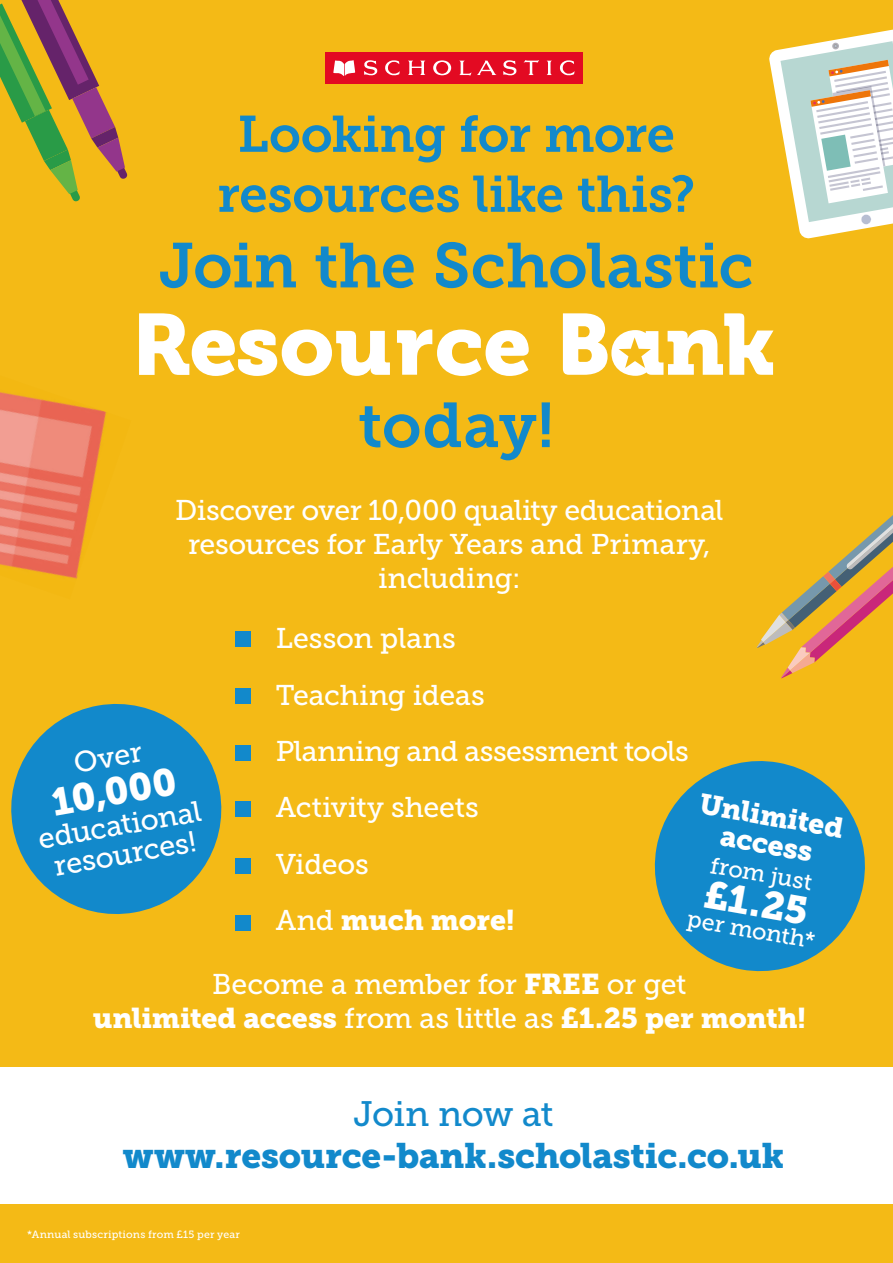
<style>
.page{position:relative;width:893px;height:1263px;background:#f4ba16}
.page>*{position:absolute;margin:0;border:0;box-sizing:border-box;transform-origin:0 0}
.t1{font:63px "Museo Slab 700";letter-spacing:-.005em;color:#1289cb}
.t2{font:51px/60px "Museo Slab 700";letter-spacing:-.01em;color:#1289cb;text-align:center}
.t3{font:38.7px "Museo Slab 900";color:#fff}
.t4{font:38.25px "Museo Slab 900";color:#fff}
.t5{font:35.25px "Museo Slab 900";letter-spacing:-.005em;color:#1289cb}
.t6{font:35.25px "Museo Slab 500";letter-spacing:-.02em;color:#1289cb}
.t7{font:29.1px/29.1px "Museo Slab 500";color:#fff;text-align:center}
.t8{font:28.5px/56.4px "Museo Slab 500";letter-spacing:-.015em;color:#fff;text-align:center}
.t9{font:28.5px "Museo Slab 900";letter-spacing:-.005em;color:#fff}
.t10{font:28.35px/28.3px "Museo Slab 900";color:#fff;text-align:center}
.t11{font:23.25px "Museo Slab 500";color:#fff}
.t12{font:10.5px "Museo Slab 500";letter-spacing:.02em;color:#fff}
.s1{font-family:"Museo Slab 500"}
.s2{font-family:"Museo Slab 900"}
</style>
<div class="page">
<div style="left:0;top:1068px;width:893px;height:136px;background:#fff"></div>
<svg style="left:654px;top:761px;width:211px;height:211px;fill:#1289cb"></svg>
<svg style="left:769px;top:29px;width:124px;height:210px"></svg>
<svg style="left:139px;top:313px;width:251px;height:63px"></svg>
<svg style="left:397px;top:329px;width:132px;height:47px"></svg>
<svg style="left:563px;top:313px;width:210px;height:63px"></svg>
<img style="left:0;top:392px;width:107px;height:187px">
<svg style="left:11px;top:703px;width:211px;height:211px;fill:#1289cb"></svg>
<svg style="left:0;top:0;width:128px;height:202px"></svg>
<svg style="left:757px;top:515px;width:136px;height:163px"></svg>
<div style="left:235px;top:801px;width:16px;height:16px;background:#1289cb"></div>
<div style="left:235px;top:631px;width:16px;height:16px;background:#1289cb"></div>
<div style="left:235px;top:745px;width:16px;height:15px;background:#1289cb"></div>
<div style="left:235px;top:688px;width:16px;height:15px;background:#1289cb"></div>
<div style="left:235px;top:915px;width:16px;height:16px;background:#1289cb"></div>
<div style="left:235px;top:858px;width:16px;height:16px;background:#1289cb"></div>
<div style="left:325px;top:52px;width:257px;height:32px;background:#e30a22"></div>
<svg style="left:333px;top:60px;width:22px;height:16px"></svg>
<svg style="left:364px;top:60px;width:13px;height:15px"></svg>
<svg style="left:385px;top:60px;width:15px;height:15px"></svg>
<svg style="left:408px;top:61px;width:17px;height:14px"></svg>
<svg style="left:503px;top:60px;width:14px;height:16px"></svg>
<svg style="left:524px;top:60px;width:15px;height:15px"></svg>
<svg style="left:547px;top:61px;width:5px;height:14px"></svg>
<svg style="left:560px;top:60px;width:15px;height:15px"></svg>
<svg style="left:433px;top:60px;width:18px;height:15px"></svg>
<svg style="left:459px;top:61px;width:37px;height:15px"></svg>
<h2 class="t2" style="left:217px;top:104px;width:480px">Looking for more resources like this?</h2>
<h1 class="t1" style="left:159px;top:230px;width:596px">Join the Scholastic</h1>
<h1 class="t1" style="left:358px;top:390px;width:197px">today!</h1>
<p class="t8" style="left:175px;top:493px;width:550px;line-height:34.2px">Discover over 10,000 quality educational resources for Early Years and Primary, including:</p>
<p class="t8" style="left:276px;top:610px;width:415px;text-align:left">Lesson plans<br>Teaching ideas<br>Planning and assessment tools<br>Activity sheets<br>Videos</p>
<p class="t9" style="left:276px;top:904px;width:240px"><span class="s1">And</span> much more!</p>
<p class="t7" style="left:72px;top:749px;width:70px;rotate:-10deg">Over</p>
<h3 class="t4" style="left:48px;top:780px;width:127px;rotate:-10deg">10,000</h3>
<p class="t10" style="left:702px;top:789px;width:147px;rotate:10deg">Unlimited access</p>
<p class="t7" style="left:36px;top:825px;width:167px;rotate:-10deg">educational resources!</p>
<p class="t11" style="left:713px;top:852px;width:104px;rotate:10deg">from just</p>
<h3 class="t3" style="left:709px;top:871px;width:106px;rotate:10deg">£1.25</h3>
<p class="t11" style="left:690px;top:905px;width:131px;rotate:10deg">per month*</p>
<p class="t8" style="left:212px;top:956px;width:476px">Become a member for <span class="s2">FREE</span> or get</p>
<p class="t9" style="left:93px;top:1001px;width:714px">unlimited access <span class="s1">from as little as</span> £1.25 per month!</p>
<p class="t6" style="left:354px;top:1094px;width:201px">Join now at</p>
<p class="t5" style="left:123px;top:1135px;width:663px">www.resource-bank.scholastic.co.uk</p>
<p class="t12" style="left:27px;top:1228px;width:214px">*Annual subscriptions from £15 per year</p>
</div>
